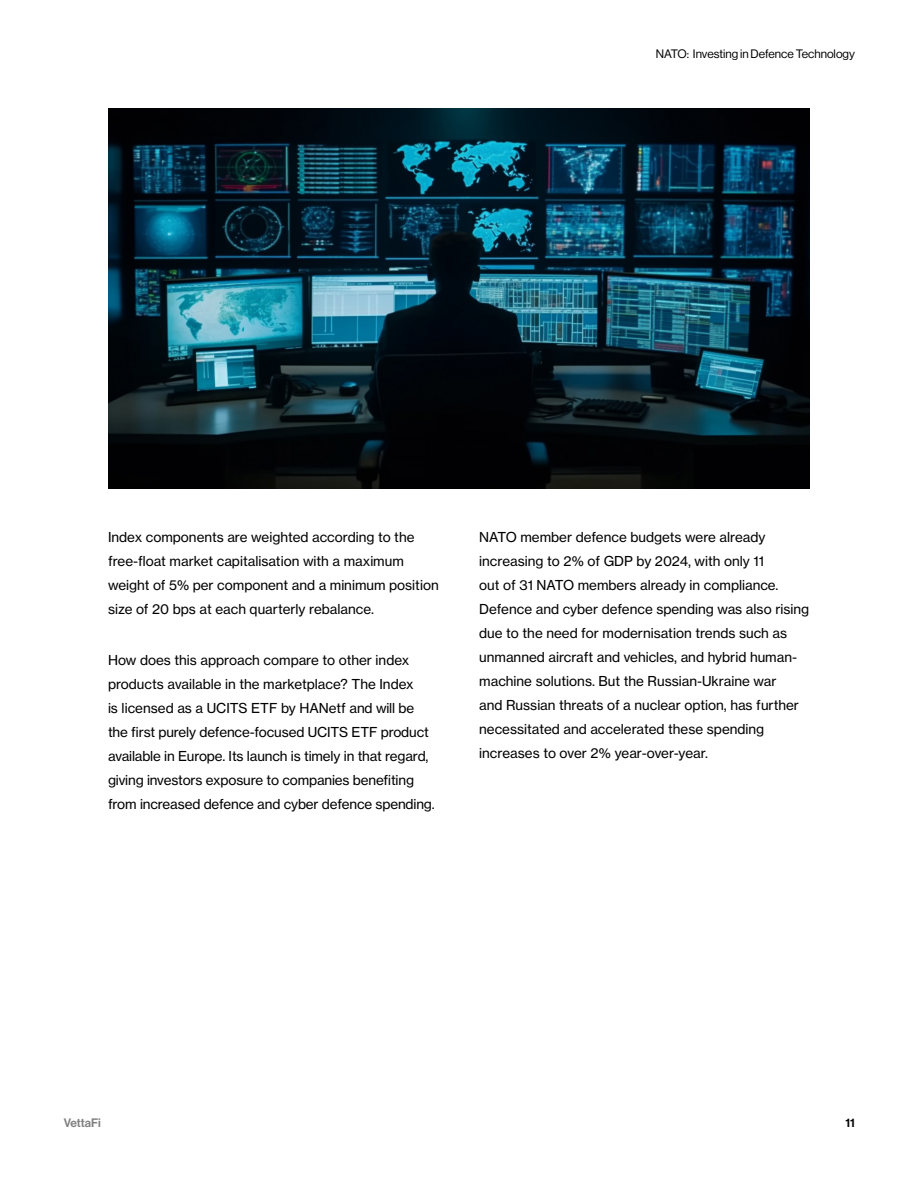
<style>
.page{position:relative;width:918px;height:1188px;background:#fff}
.page>*{position:absolute;margin:0;border:0;box-sizing:border-box;transform-origin:0 0}
.Body_final{font:13.5px/24px "N Haas Grotesk TX Pro 55 Rg";color:#000}
.t1{font:12px "N Haas Grotesk DS Pro 55 Rg";color:#000}
.t2{font:12px "N Haas Grotesk DS Pro 65 Md";letter-spacing:-.005em;color:#818181}
.t3{font:12px "N Haas Grotesk DS Pro 65 Md";color:#000}
</style>
<div class="page">
<img style="left:108px;top:108px;width:702px;height:380px">
<p class="t1" style="left:656px;top:47px;width:201px">NATO: Investing in Defence Technology</p>
<p class="Body_final" style="left:108px;top:525px;width:332px">Index components are weighted according to the free-float market capitalisation with a maximum weight of 5% per component and a minimum position size of 20 bps at each quarterly rebalance.</p>
<p class="Body_final" style="left:108px;top:648px;width:328px">How does this approach compare to other index products available in the marketplace? The Index<br>is licensed as a UCITS ETF by HANetf and will be the first purely defence-focused UCITS ETF product available in Europe. Its launch is timely in that regard, giving investors exposure to companies benefiting from increased defence and cyber defence spending.</p>
<p class="Body_final" style="left:479px;top:525px;width:332px">NATO member defence budgets were already increasing to 2% of GDP by 2024, with only 11<br>out of 31 NATO members already in compliance.<br>Defence and cyber defence spending was also rising due to the need for modernisation trends such as unmanned aircraft and vehicles, and hybrid human&shy;machine solutions. But the Russian-Ukraine war<br>and Russian threats of a nuclear option, has further necessitated and accelerated these spending increases to over 2% year-over-year.</p>
<p class="t2" style="left:64px;top:1116px;width:38px">VettaFi</p>
<p class="t3" style="left:846px;top:1116px;width:11px">11</p>
</div>
